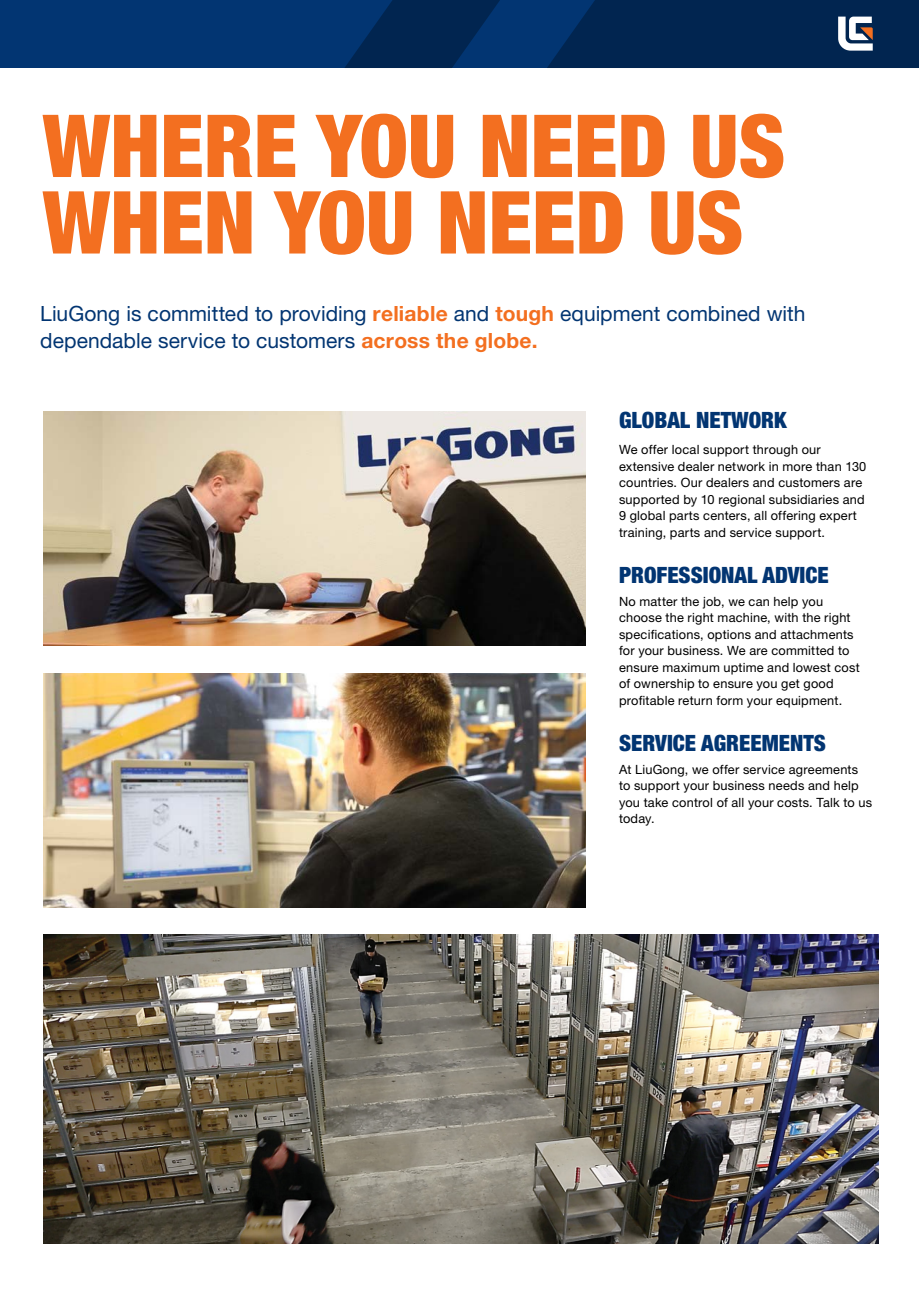
<style>
.page{position:relative;width:919px;height:1289px;background:#fff}
.page>*{position:absolute;margin:0;border:0;box-sizing:border-box;transform-origin:0 0}
.t1{font:900 condensed 87px/76.5px "Helvetica Neue LT Pro";color:#f36f20}
.t2{font:900 condensed 22.5px "Helvetica Neue LT Pro";color:#023572}
.t3{font:21px/26.2px "Helvetica Neue LT Pro";color:#023572}
.t4{font:12.75px/16.5px "Helvetica Neue LT Pro";letter-spacing:.015em;color:#000}
.s1{font-weight:700;color:#f36f20}
</style>
<div class="page">
<div style="left:0;top:0;width:918px;height:68px;background:#023572"></div>
<svg style="left:345px;top:0;width:155px;height:68px"></svg>
<svg style="left:547px;top:0;width:371px;height:68px;background:#092c57"></svg>
<img style="left:43px;top:411px;width:542px;height:234px">
<img style="left:43px;top:673px;width:542px;height:234px">
<img style="left:43px;top:934px;width:835px;height:309px">
<h1 class="t1" style="left:43px;top:107px;width:744px">WHERE YOU NEED US<br>WHEN YOU NEED US</h1>
<h3 class="t3" style="left:40px;top:300px;width:766px">LiuGong is committed to providing <span class="s1">reliable</span> and <span class="s1">tough</span> equipment combined with dependable service to customers <span class="s1">across the globe.</span></h3>
<h2 class="t2" style="left:619px;top:406px;width:48px">GLOBAL</h2>
<h2 class="t2" style="left:696px;top:406px;width:92px">NETWORK</h2>
<p class="t4" style="left:619px;top:441px;width:249px">We offer local support through our extensive dealer network in more than 130 countries. Our dealers and customers are supported by 10 regional subsidiaries and 9 global parts centers, all offering expert training, parts and service support.</p>
<h2 class="t2" style="left:619px;top:561px;width:211px">PROFESSIONAL ADVICE</h2>
<p class="t4" style="left:619px;top:592px;width:242px">No matter the job, we can help you choose the right machine, with the right specifications, options and attachments for your business. We are committed to ensure maximum uptime and lowest cost of ownership to ensure you get good profitable return form your equipment.</p>
<h2 class="t2" style="left:619px;top:729px;width:208px">SERVICE AGREEMENTS</h2>
<p class="t4" style="left:619px;top:760px;width:254px">At LiuGong, we offer service agreements to support your business needs and help you take control of all your costs. Talk to us today.</p>
</div>
